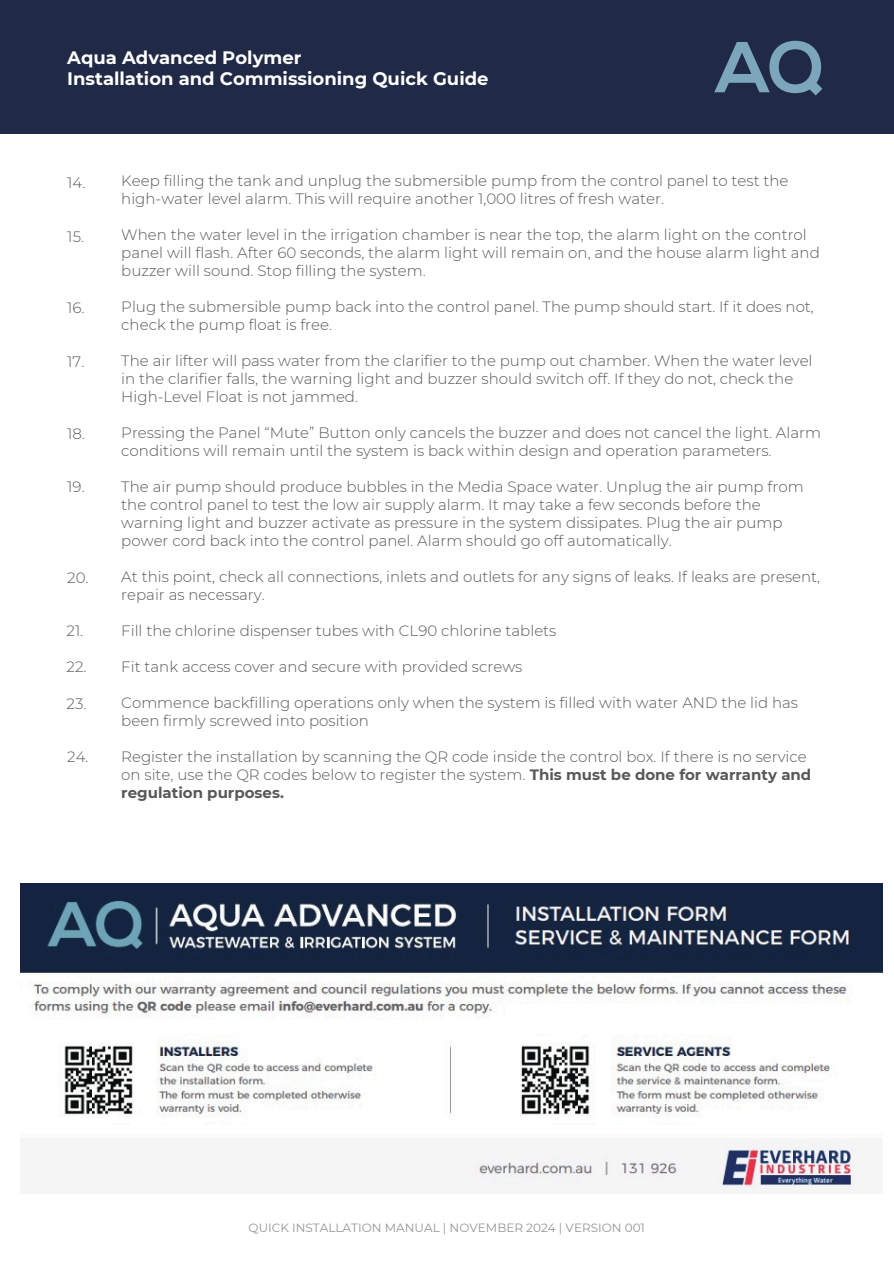
<style>
.page{position:relative;width:894px;height:1264px;background:#fff}
.page>*{position:absolute;margin:0;border:0;box-sizing:border-box;transform-origin:0 0}
.t1{font:700 18px/21.3px "Montserrat";color:#fff}
.t2{font:300 15px/18px "Montserrat";color:#58585a}
.t3{font:12px "Montserrat";color:#939598}
.s1{font-weight:700}
</style>
<div class="page">
<img style="left:20px;top:883px;width:862px;height:310px">
<div style="left:0;top:0;width:893px;height:133px;background:#202945"></div>
<svg style="left:714px;top:41px;width:108px;height:54px"></svg>
<h2 class="t1" style="left:67px;top:47px;width:422px">Aqua Advanced Polymer<br>Installation and Commissioning Quick Guide</h2>
<h2 class="t2" style="left:67px;top:173px;width:20px">14.</h2>
<h2 class="t2" style="left:67px;top:227px;width:18px">15.</h2>
<h2 class="t2" style="left:67px;top:299px;width:19px">16.</h2>
<h2 class="t2" style="left:67px;top:353px;width:19px">17.</h2>
<h2 class="t2" style="left:67px;top:424px;width:19px">18.</h2>
<h2 class="t2" style="left:67px;top:477px;width:19px">19.</h2>
<h2 class="t2" style="left:67px;top:568px;width:23px">20.</h2>
<h2 class="t2" style="left:66px;top:621px;width:18px">21.</h2>
<p class="t2" style="left:66px;top:658px;width:21px">22.</p>
<p class="t2" style="left:66px;top:695px;width:21px">23.</p>
<h2 class="t2" style="left:67px;top:747px;width:23px">24.</h2>
<h2 class="t2" style="left:121px;top:171px;width:668px">Keep filling the tank and unplug the submersible pump from the control panel to test the high-water level alarm. This will require another 1,000 litres of fresh water.</h2>
<h2 class="t2" style="left:121px;top:225px;width:699px">When the water level in the irrigation chamber is near the top, the alarm light on the control panel will flash. After 60 seconds, the alarm light will remain on, and the house alarm light and buzzer will sound. Stop filling the system.</h2>
<h2 class="t2" style="left:121px;top:297px;width:694px">Plug the submersible pump back into the control panel. The pump should start. If it does not, check the pump float is free.</h2>
<h2 class="t2" style="left:121px;top:351px;width:692px">The air lifter will pass water from the clarifier to the pump out chamber. When the water level in the clarifier falls, the warning light and buzzer should switch off. If they do not, check the<br>High-Level Float is not jammed.</h2>
<h2 class="t2" style="left:121px;top:423px;width:701px">Pressing the Panel “Mute” Button only cancels the buzzer and does not cancel the light. Alarm conditions will remain until the system is back within design and operation parameters.</h2>
<h2 class="t2" style="left:121px;top:477px;width:683px">The air pump should produce bubbles in the Media Space water. Unplug the air pump from the control panel to test the low air supply alarm. It may take a few seconds before the warning light and buzzer activate as pressure in the system dissipates. Plug the air pump power cord back into the control panel. Alarm should go off automatically.</h2>
<h2 class="t2" style="left:121px;top:567px;width:700px">At this point, check all connections, inlets and outlets for any signs of leaks. If leaks are present, repair as necessary.</h2>
<h2 class="t2" style="left:121px;top:621px;width:436px">Fill the chlorine dispenser tubes with CL90 chlorine tablets</h2>
<h2 class="t2" style="left:121px;top:657px;width:402px">Fit tank access cover and secure with provided screws</h2>
<h2 class="t2" style="left:121px;top:693px;width:678px">Commence backfilling operations only when the system is filled with water AND the lid has been firmly screwed into position</h2>
<h2 class="t2" style="left:121px;top:747px;width:691px">Register the installation by scanning the QR code inside the control box. If there is no service on site, use the QR codes below to register the system. <span class="s1">This must be done for warranty and regulation purposes.</span></h2>
<h2 class="t3" style="left:248px;top:1220px;width:397px">QUICK INSTALLATION MANUAL | NOVEMBER 2024 | VERSION 001</h2>
</div>
